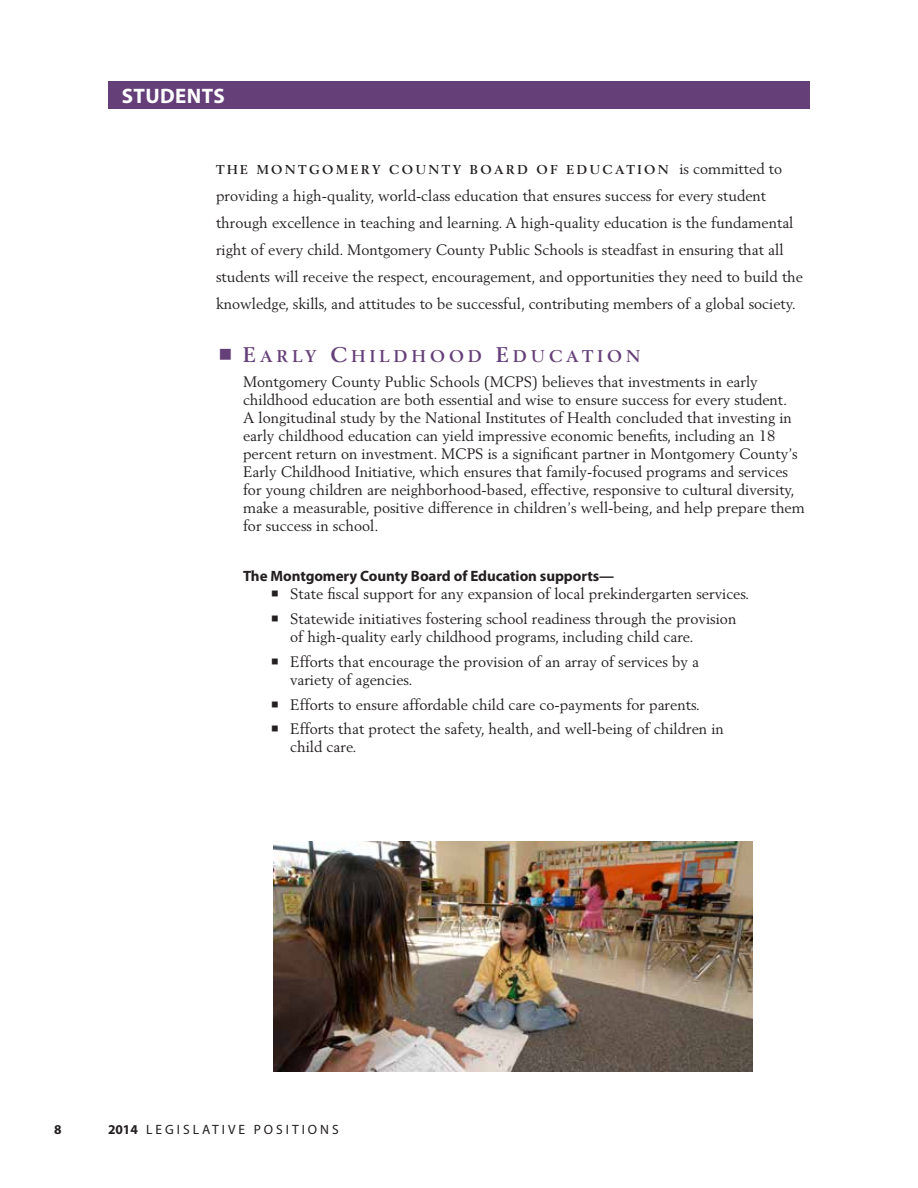
<style>
.page{position:relative;width:918px;height:1188px;background:#fff}
.page>*{position:absolute;margin:0;border:0;box-sizing:border-box;transform-origin:0 0}
.t1{font:700 21px "Myriad Pro";letter-spacing:.02em;color:#fff}
.t2{font:16.8px "Berling LT Std Bold SC800";letter-spacing:.25em;color:#653f78}
.Text_MOST{font:15px/18px "Berling LT Std";color:#231f20}
.Text_Leaded{font:15px/27px "Berling LT Std";color:#231f20}
.Head_Supports_Oppose{font:700 15px "Myriad Pro";letter-spacing:-.005em;color:#231f20}
.t3{font:13.5px "Myriad Pro";letter-spacing:.22em;color:#231f20}
.t4{font:700 13.5px "Myriad Pro";color:#231f20}
.Text_Leaded-2{font:700 12.75px "Berling LT Std";letter-spacing:.2em;color:#231f20}
.s1{font-weight:400;font-size:15px}
.s2{font-size:21px}
.s3{font-weight:700}
</style>
<div class="page">
<div style="left:108px;top:81px;width:702px;height:28px;background:#653f78"></div>
<img style="left:274px;top:841px;width:478px;height:231px">
<p class="t1" style="left:122px;top:82px;width:105px">STUDENTS</p>
<p class="Text_Leaded-2" style="left:216px;top:162px;width:568px">THE MONTGOMERY COUNTY BOARD OF EDUCATION <span class="s1">is committed to</span></p>
<p class="Text_Leaded" style="left:216px;top:182px;width:589px">providing a high-quality, world-class education that ensures success for every student through excellence in teaching and learning. A high-quality education is the fundamental right of every child. Montgomery County Public Schools is steadfast in ensuring that all students will receive the respect, encouragement, and opportunities they need to build the knowledge, skills, and attitudes to be successful, contributing members of a global society.</p>
<p class="t2" style="left:243px;top:347px;width:399px"><span class="s2">E</span>ARLY <span class="s2">C</span>HILDHOOD <span class="s2">E</span>DUCATION</p>
<p class="Text_MOST" style="left:243px;top:373px;width:563px">Montgomery County Public Schools (MCPS) believes that investments in early childhood education are both essential and wise to ensure success for every student.<br>A longitudinal study by the National Institutes of Health concluded that investing in early childhood education can yield impressive economic benefits, including an 18 percent return on investment. MCPS is a significant partner in Montgomery County’s Early Childhood Initiative, which ensures that family-focused programs and services for young children are neighborhood-based, effective, responsive to cultural diversity, make a measurable, positive difference in children’s well-being, and help prepare them for success in school.</p>
<p class="Head_Supports_Oppose" style="left:243px;top:567px;width:373px">The Montgomery County Board of Education supports—</p>
<p class="Text_MOST" style="left:271px;top:585px;width:480px">○ State fiscal support for any expansion of local prekindergarten services.</p>
<p class="Text_MOST" style="left:290px;top:610px;width:448px;text-indent:-20px">○ Statewide initiatives fostering school readiness through the provision of high-quality early childhood programs, including child care.</p>
<p class="Text_MOST" style="left:290px;top:652px;width:410px;text-indent:-20px">○ Efforts that encourage the provision of an array of services by a variety of agencies.</p>
<p class="Text_MOST" style="left:271px;top:695px;width:431px">○ Efforts to ensure affordable child care co-payments for parents.</p>
<p class="Text_MOST" style="left:290px;top:720px;width:435px;text-indent:-20px">○ Efforts that protect the safety, health, and well-being of children in child care.</p>
<p class="t4" style="left:54px;top:1121px;width:9px">8</p>
<p class="t3" style="left:108px;top:1122px;width:232px"><span class="s3">2014</span> LEGISLATIVE POSITIONS</p>
</div>
